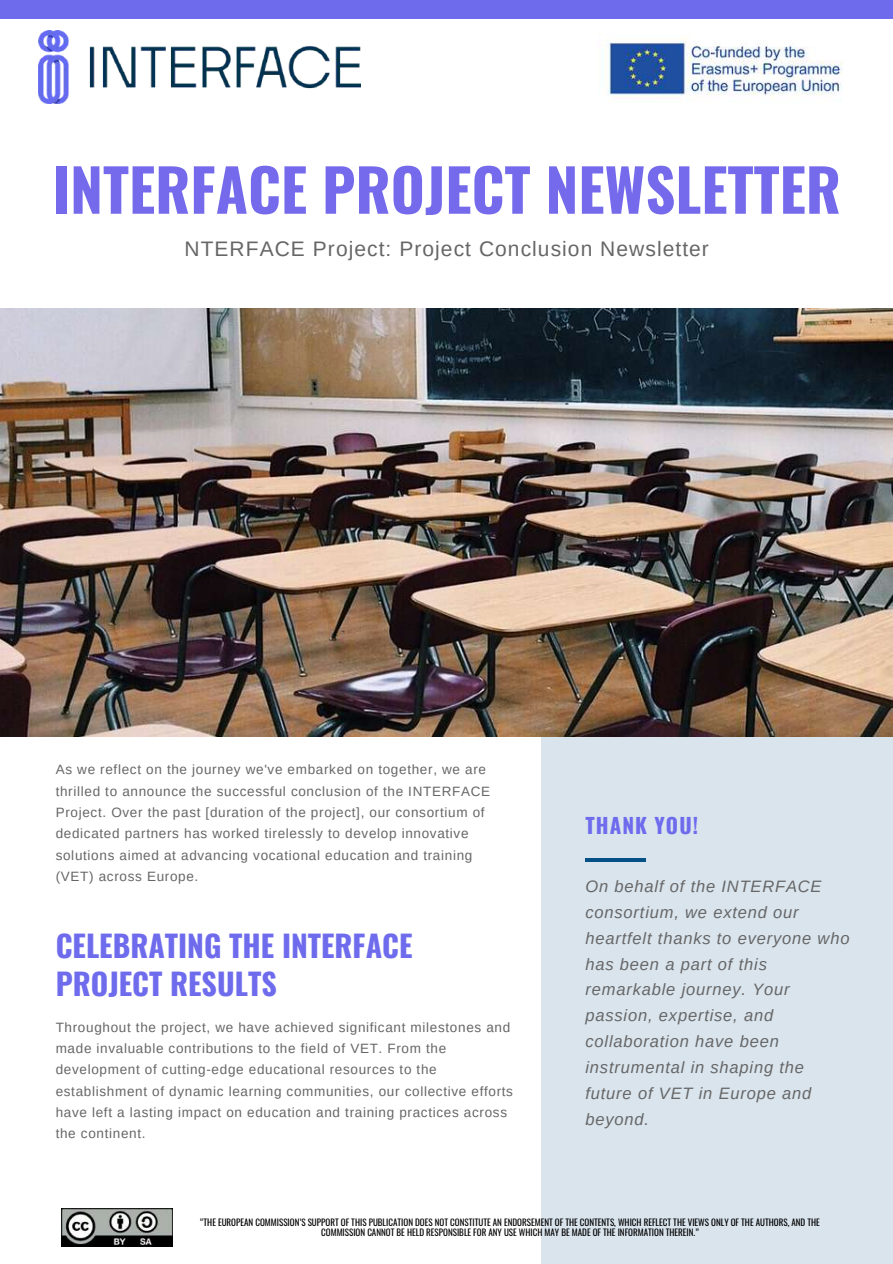
<style>
.page{position:relative;width:893px;height:1264px;background:#fff}
.page>*{position:absolute;margin:0;border:0;box-sizing:border-box;transform-origin:0 0}
.t1{font:700 58.5px "Oswald";color:#746aeb}
.t2{font:700 30px/38.2px "Oswald";color:#6e6bed}
.t3{font:21px "Arimo";letter-spacing:.05em;color:#666}
.t4{font:700 21px "Oswald";letter-spacing:.05em;color:#6e6bed}
.t5{font:italic 16.5px/25.8px "Arimo";letter-spacing:.05em;color:#666}
.t6{font:13.5px/21.3px "Arimo";letter-spacing:.05em;color:#666}
.t7{font:9px/9.8px "Oswald";color:#000;text-align:center}
</style>
<div class="page">
<div style="left:0;top:0;width:892px;height:19px;background:#6e6bed"></div>
<div style="left:541px;top:719px;width:351px;height:544px;background:#d9e4ed"></div>
<hr style="left:585px;top:858px;width:61px;height:3px;background:#055087">
<img style="left:38px;top:31px;width:322px;height:73px">
<img style="left:607px;top:37px;width:236px;height:65px">
<img style="left:62px;top:1208px;width:110px;height:38px">
<img style="left:0;top:308px;width:892px;height:428px">
<h1 class="t1" style="left:53px;top:144px;width:789px">INTERFACE PROJECT NEWSLETTER</h1>
<h3 class="t3" style="left:184px;top:236px;width:526px">NTERFACE Project: Project Conclusion Newsletter</h3>
<p class="t6" style="left:56px;top:759px;width:436px">As we reflect on the journey we've embarked on together, we are thrilled to announce the successful conclusion of the INTERFACE Project. Over the past [duration of the project], our consortium of dedicated partners has worked tirelessly to develop innovative solutions aimed at advancing vocational education and training (VET) across Europe.</p>
<h2 class="t2" style="left:56px;top:925px;width:358px">CELEBRATING THE INTERFACE<br>PROJECT RESULTS</h2>
<p class="t6" style="left:56px;top:1016px;width:459px">Throughout the project, we have achieved significant milestones and made invaluable contributions to the field of VET. From the development of cutting-edge educational resources to the establishment of dynamic learning communities, our collective efforts have left a lasting impact on education and training practices across the continent.</p>
<h3 class="t4" style="left:585px;top:809px;width:114px">THANK YOU!</h3>
<p class="t5" style="left:585px;top:873px;width:265px">On behalf of the INTERFACE consortium, we extend our heartfelt thanks to everyone who has been a part of this remarkable journey. Your passion, expertise, and collaboration have been instrumental in shaping the future of VET in Europe and beyond.</p>
<p class="t7" style="left:200px;top:1217px;width:621px">“THE EUROPEAN COMMISSION’S SUPPORT OF THIS PUBLICATION DOES NOT CONSTITUTE AN ENDORSEMENT OF THE CONTENTS, WHICH REFLECT THE VIEWS ONLY OF THE AUTHORS, AND THE<br>COMMISSION CANNOT BE HELD RESPONSIBLE FOR ANY USE WHICH MAY BE MADE OF THE INFORMATION THEREIN.”</p>
</div>
